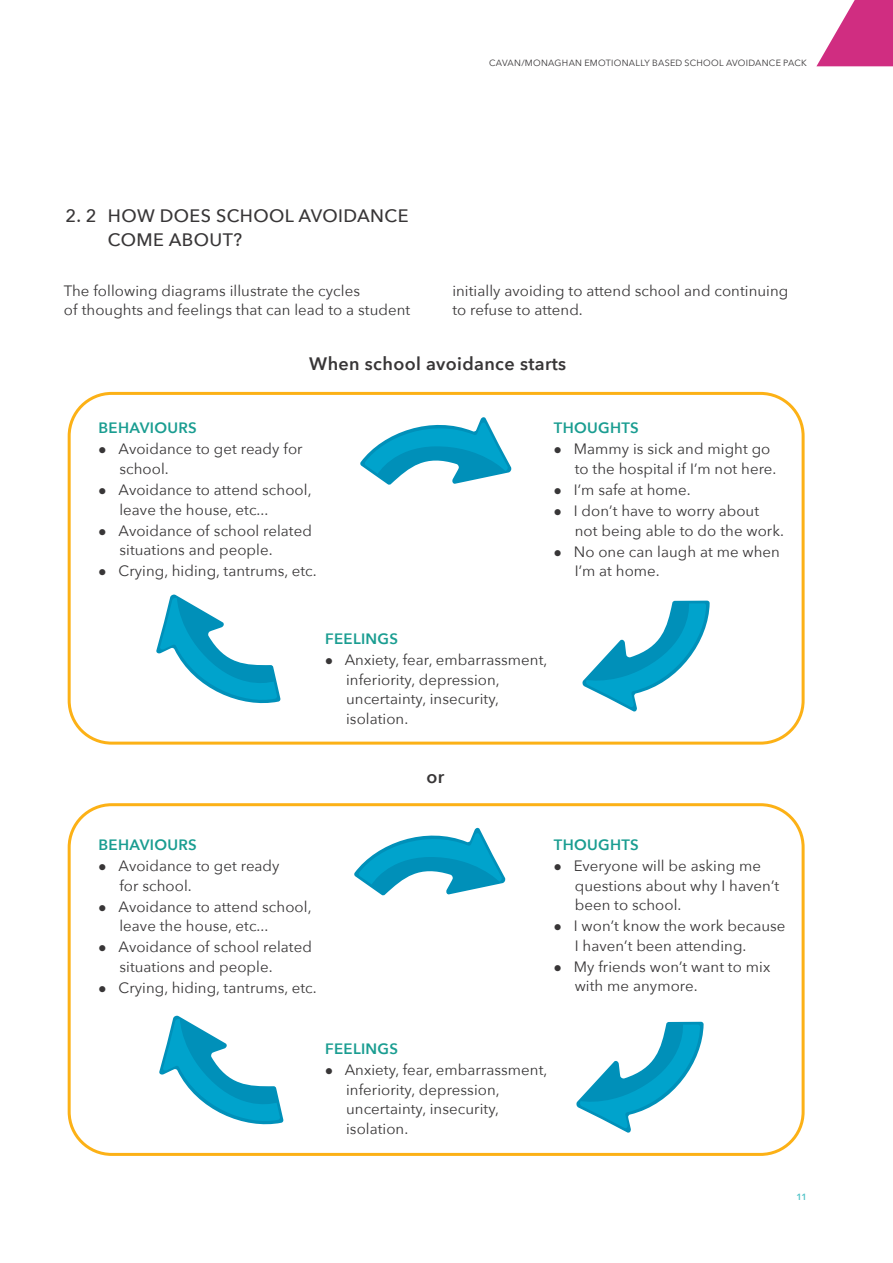
<style>
.page{position:relative;width:893px;height:1263px;background:#fff}
.page>*{position:absolute;margin:0;border:0;box-sizing:border-box;transform-origin:0 0}
.t1{font:500 18px/24px "Avenir Next";letter-spacing:.02em;color:#383637}
.t2{font:600 18px "Avenir Next";letter-spacing:.02em;color:#383637}
.t3{font:15px/19.5px "Avenir Next";letter-spacing:.005em;color:#383637}
.t4{font:600 15px "Avenir Next";letter-spacing:.02em;color:#1a9d91}
.t5{font:9px "Avenir Next";letter-spacing:.03em;color:#383637}
.t6{font:600 9px "Avenir Next";color:#50c3c7}
</style>
<div class="page">
<div style="left:68px;top:803px;width:737px;height:353px;border:3px solid #fcb116;border-radius:43px"></div>
<div style="left:68px;top:392px;width:737px;height:353px;border:3px solid #fcb116;border-radius:43px"></div>
<svg style="left:354px;top:827px;width:152px;height:69px"></svg>
<svg style="left:576px;top:1021px;width:128px;height:112px"></svg>
<svg style="left:159px;top:1015px;width:125px;height:110px"></svg>
<svg style="left:360px;top:417px;width:152px;height:68px"></svg>
<svg style="left:582px;top:600px;width:128px;height:112px"></svg>
<svg style="left:156px;top:594px;width:125px;height:110px"></svg>
<svg style="left:816px;top:0;width:77px;height:66px"></svg>
<p class="t5" style="left:489px;top:56px;width:319px">CAVAN/MONAGHAN EMOTIONALLY BASED SCHOOL AVOIDANCE PACK</p>
<p class="t1" style="left:108px;top:204px;width:302px;text-indent:-43px">2. 2 HOW DOES SCHOOL AVOIDANCE<br>COME ABOUT?</p>
<p class="t3" style="left:64px;top:280px;width:348px">The following diagrams illustrate the cycles<br>of thoughts and feelings that can lead to a student</p>
<p class="t3" style="left:452px;top:280px;width:338px">initially avoiding to attend school and continuing to refuse to attend.</p>
<p class="t2" style="left:309px;top:349px;width:258px">When school avoidance starts</p>
<p class="t4" style="left:99px;top:415px;width:100px">BEHAVIOURS</p>
<p class="t3" style="left:119px;top:439px;width:185px;text-indent:-21px">● Avoidance to get ready for school.</p>
<p class="t3" style="left:119px;top:479px;width:194px;text-indent:-21px">● Avoidance to attend school, leave the house, etc...</p>
<p class="t3" style="left:119px;top:520px;width:194px;text-indent:-21px">● Avoidance of school related situations and people.</p>
<p class="t3" style="left:99px;top:560px;width:220px">● Crying, hiding, tantrums, etc.</p>
<p class="t4" style="left:554px;top:415px;width:86px">THOUGHTS</p>
<p class="t3" style="left:575px;top:439px;width:203px;text-indent:-21px">● Mammy is sick and might go to the hospital if I’m not here.</p>
<p class="t3" style="left:554px;top:479px;width:138px">● I’m safe at home.</p>
<p class="t3" style="left:575px;top:500px;width:211px;text-indent:-21px">● I don’t have to worry about not being able to do the work.</p>
<p class="t3" style="left:575px;top:541px;width:207px;text-indent:-21px">● No one can laugh at me when<br>I’m at home.</p>
<p class="t4" style="left:325px;top:626px;width:74px">FEELINGS</p>
<p class="t3" style="left:346px;top:649px;width:203px;text-indent:-21px">● Anxiety, fear, embarrassment, inferiority, depression, uncertainty, insecurity, isolation.</p>
<p class="t2" style="left:427px;top:761px;width:19px">or</p>
<p class="t4" style="left:99px;top:832px;width:100px">BEHAVIOURS</p>
<p class="t3" style="left:119px;top:855px;width:162px;text-indent:-21px">● Avoidance to get ready for school.</p>
<p class="t3" style="left:119px;top:896px;width:194px;text-indent:-21px">● Avoidance to attend school, leave the house, etc...</p>
<p class="t3" style="left:119px;top:936px;width:194px;text-indent:-21px">● Avoidance of school related situations and people.</p>
<p class="t3" style="left:99px;top:977px;width:220px">● Crying, hiding, tantrums, etc.</p>
<p class="t4" style="left:554px;top:832px;width:86px">THOUGHTS</p>
<p class="t3" style="left:575px;top:855px;width:206px;text-indent:-21px">● Everyone will be asking me questions about why I haven’t been to school.</p>
<p class="t3" style="left:575px;top:915px;width:212px;text-indent:-21px">● I won’t know the work because<br>I haven’t been attending.</p>
<p class="t3" style="left:575px;top:956px;width:197px;text-indent:-21px">● My friends won’t want to mix with me anymore.</p>
<p class="t4" style="left:325px;top:1036px;width:74px">FEELINGS</p>
<p class="t3" style="left:346px;top:1060px;width:203px;text-indent:-21px">● Anxiety, fear, embarrassment, inferiority, depression, uncertainty, insecurity, isolation.</p>
<p class="t6" style="left:796px;top:1189px;width:12px">11</p>
</div>
